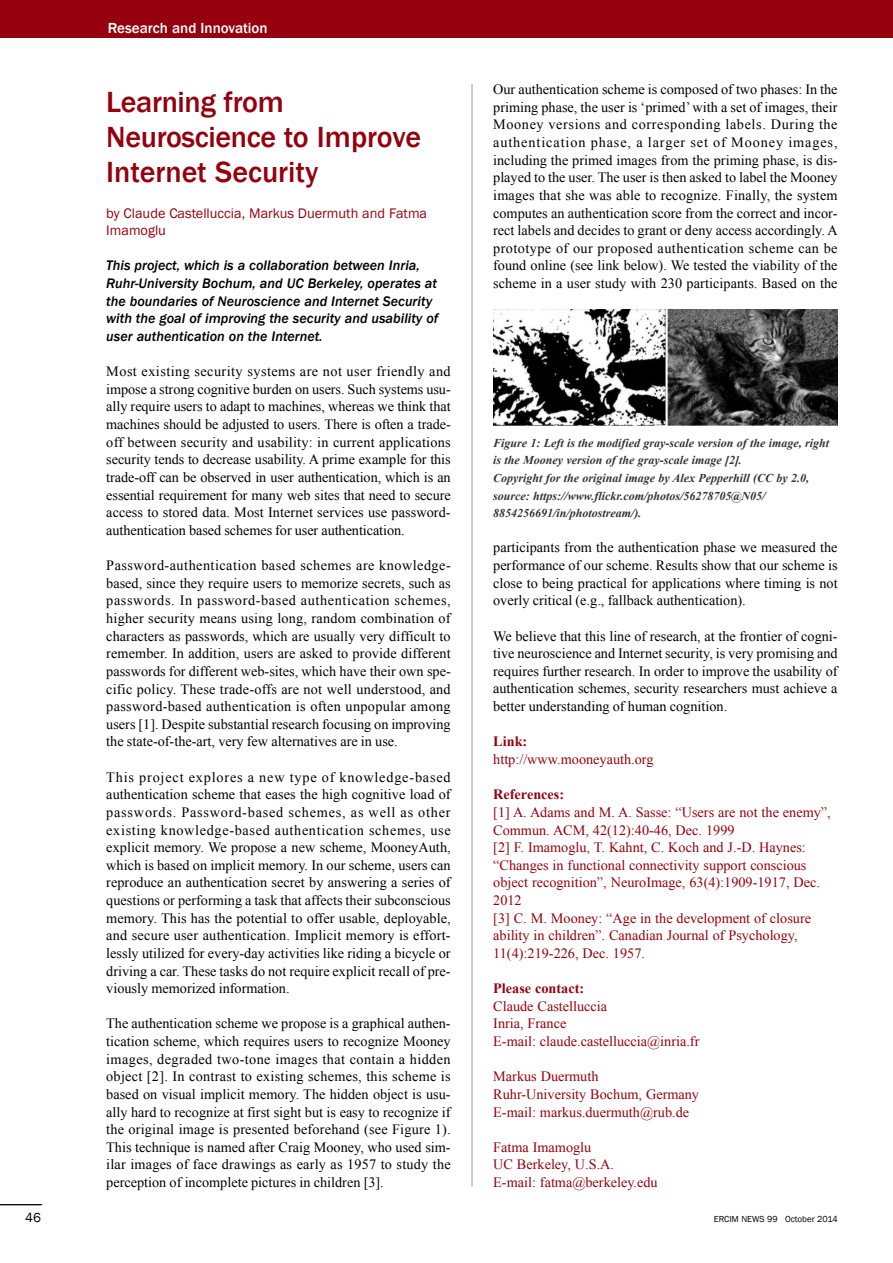
<style>
.page{position:relative;width:893px;height:1263px;background:#fff}
.page>*{position:absolute;margin:0;border:0;box-sizing:border-box;transform-origin:0 0}
.t1{font:500 30px/35.2px "Franklin Gothic";letter-spacing:-.01em;color:#96000e}
.t2{font:500 15px "Franklin Gothic";color:#fff}
.t3{font:14.25px/17.5px "Times New Roman";color:#000;text-align:justify}
.t4{font:14.25px/17.5px "Times New Roman";color:#96000e}
.t5{font:italic 500 14.25px/17.5px "Franklin Gothic";color:#000}
.t6{font:14.25px/17.7px "Franklin Gothic";color:#96000e}
.t7{font:700 14.25px "Times New Roman";color:#96000e}
.t8{font:13.5px "Franklin Gothic";color:#000}
.t9{font:italic 700 12px/17.7px "Times New Roman";color:#333}
.t10{font:9px "Franklin Gothic";color:#000}
</style>
<div class="page">
<div style="left:0;top:0;width:893px;height:38px;background:#96000e"></div>
<hr style="left:472px;top:84px;width:1px;height:1102px;background:#999">
<hr style="left:0;top:1204px;width:42px;height:1px;background:#000">
<div style="left:493px;top:306px;width:345px;height:123px;background:linear-gradient(to right,#fff,#fff)"></div>
<img style="left:493px;top:310px;width:345px;height:115px">
<p class="t2" style="left:108px;top:20px;width:161px">Research and Innovation</p>
<h1 class="t1" style="left:106px;top:84px;width:316px">Learning from<br>Neuroscience to Improve<br>Internet Security</h1>
<p class="t6" style="left:106px;top:204px;width:322px">by Claude Castelluccia, Markus Duermuth and Fatma<br>Imamoglu</p>
<p class="t5" style="left:106px;top:257px;width:334px">This project, which is a collaboration between Inria, Ruhr-University Bochum, and UC Berkeley, operates at the boundaries of Neuroscience and Internet Security with the goal of improving the security and usability of user authentication on the Internet.</p>
<p class="t3" style="left:106px;top:363px;width:346px">Most existing security systems are not user friendly and impose a strong cognitive burden on users. Such systems usu&shy;ally require users to adapt to machines, whereas we think that machines should be adjusted to users. There is often a trade&shy;off between security and usability: in current applications security tends to decrease usability. A prime example for this trade-off can be observed in user authentication, which is an essential requirement for many web sites that need to secure access to stored data. Most Internet services use password&shy;authentication based schemes for user authentication.</p>
<p class="t3" style="left:106px;top:556px;width:346px">Password-authentication based schemes are knowledge&shy;based, since they require users to memorize secrets, such as passwords. In password-based authentication schemes, higher security means using long, random combination of characters as passwords, which are usually very difficult to remember. In addition, users are asked to provide different passwords for different web-sites, which have their own spe&shy;cific policy. These trade-offs are not well understood, and password-based authentication is often unpopular among users [1]. Despite substantial research focusing on improving the state-of-the-art, very few alternatives are in use.</p>
<p class="t3" style="left:106px;top:768px;width:346px">This project explores a new type of knowledge-based authentication scheme that eases the high cognitive load of passwords. Password-based schemes, as well as other existing knowledge-based authentication schemes, use explicit memory. We propose a new scheme, MooneyAuth, which is based on implicit memory. In our scheme, users can reproduce an authentication secret by answering a series of questions or performing a task that affects their subconscious memory. This has the potential to offer usable, deployable, and secure user authentication. Implicit memory is effort&shy;lessly utilized for every-day activities like riding a bicycle or driving a car. These tasks do not require explicit recall of pre&shy;viously memorized information.</p>
<p class="t3" style="left:106px;top:1015px;width:346px">The authentication scheme we propose is a graphical authen&shy;tication scheme, which requires users to recognize Mooney images, degraded two-tone images that contain a hidden object [2]. In contrast to existing schemes, this scheme is based on visual implicit memory. The hidden object is usu&shy;ally hard to recognize at first sight but is easy to recognize if the original image is presented beforehand (see Figure 1).<br>This technique is named after Craig Mooney, who used sim&shy;ilar images of face drawings as early as 1957 to study the perception of incomplete pictures in children [3].</p>
<p class="t3" style="left:493px;top:81px;width:346px">Our authentication scheme is composed of two phases: In the priming phase, the user is ‘primed’ with a set of images, their Mooney versions and corresponding labels. During the authentication phase, a larger set of Mooney images, including the primed images from the priming phase, is dis&shy;played to the user. The user is then asked to label the Mooney images that she was able to recognize. Finally, the system computes an authentication score from the correct and incor&shy;rect labels and decides to grant or deny access accordingly. A prototype of our proposed authentication scheme can be found online (see link below). We tested the viability of the scheme in a user study with 230 participants. Based on the</p>
<p class="t9" style="left:493px;top:434px;width:337px">Figure 1: Left is the modified gray-scale version of the image, right is the Mooney version of the gray-scale image [2].<br>Copyright for the original image by Alex Pepperhill (CC by 2.0, source: https://www.flickr.com/photos/56278705@N05/ 8854256691/in/photostream/).</p>
<p class="t3" style="left:493px;top:539px;width:346px">participants from the authentication phase we measured the performance of our scheme. Results show that our scheme is close to being practical for applications where timing is not overly critical (e.g., fallback authentication).</p>
<p class="t3" style="left:493px;top:627px;width:346px">We believe that this line of research, at the frontier of cogni&shy;tive neuroscience and Internet security, is very promising and requires further research. In order to improve the usability of authentication schemes, security researchers must achieve a better understanding of human cognition.</p>
<p class="t7" style="left:493px;top:734px;width:36px">Link:</p>
<p class="t4" style="left:493px;top:750px;width:162px">http://www.mooneyauth.org</p>
<p class="t7" style="left:493px;top:786px;width:72px">References:</p>
<p class="t4" style="left:493px;top:803px;width:339px">[1] A. Adams and M. A. Sasse: “Users are not the enemy”, Commun. ACM, 42(12):40-46, Dec. 1999<br>[2] F. Imamoglu, T. Kahnt, C. Koch and J.-D. Haynes: “Changes in functional connectivity support conscious object recognition”, NeuroImage, 63(4):1909-1917, Dec.<br>2012<br>[3] C. M. Mooney: “Age in the development of closure ability in children”. Canadian Journal of Psychology, 11(4):219-226, Dec. 1957.</p>
<p class="t7" style="left:493px;top:980px;width:92px">Please contact:</p>
<p class="t4" style="left:493px;top:997px;width:208px">Claude Castelluccia<br>Inria, France<br>E-mail: claude.castelluccia@inria.fr</p>
<p class="t4" style="left:493px;top:1068px;width:207px">Markus Duermuth<br>Ruhr-University Bochum, Germany<br>E-mail: markus.duermuth@rub.de</p>
<p class="t4" style="left:493px;top:1138px;width:166px">Fatma Imamoglu<br>UC Berkeley, U.S.A.<br>E-mail: fatma@berkeley.edu</p>
<p class="t8" style="left:25px;top:1210px;width:17px">46</p>
<p class="t10" style="left:714px;top:1214px;width:125px">ERCIM NEWS 99 October 2014</p>
</div>
